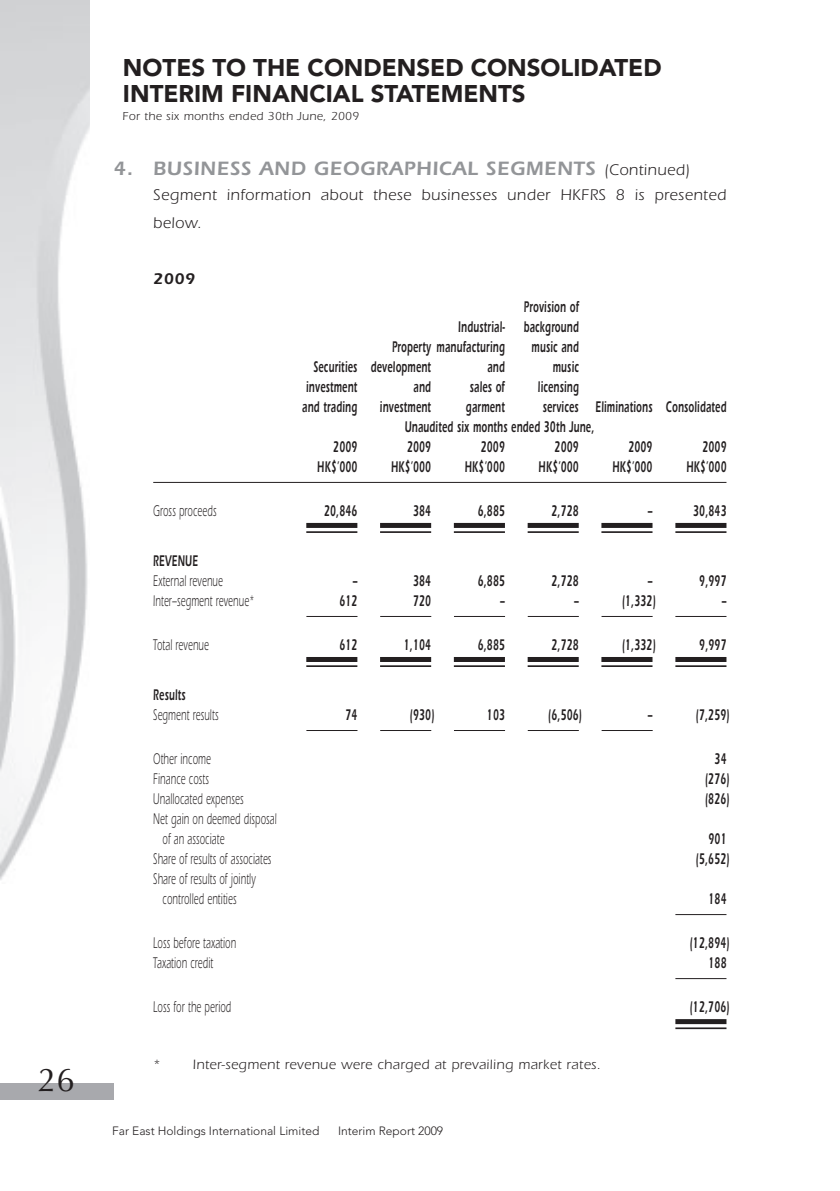
<style>
.page{position:relative;width:840px;height:1191px;background:#fff}
.page>*{position:absolute;margin:0;border:0;box-sizing:border-box;transform-origin:0 0}
.t1{font:33px "Optima LT Std";color:#231f20}
.t2{font:900 24px/26px "Avenir LT Std";color:#231f20}
.t3{font:600 20px "ITC Eras Std";letter-spacing:.03em;color:#939598}
.t4{font:600 16px/20px "ITC Eras Std";letter-spacing:.03em;color:#231f20;scale:.57 1}
.t5{font:16px/20px "ITC Eras Std";letter-spacing:.03em;color:#231f20;scale:.57 1}
.t6{font:16px/28px "ITC Eras Std";letter-spacing:.03em;color:#231f20}
.t7{font:600 16px "ITC Eras Std";letter-spacing:.03em;color:#231f20}
.t8{font:14px "ITC Eras Std";letter-spacing:.03em;color:#231f20}
.t9{font:300 12px "Avenir LT Std";color:#231f20}
.t10{font:12px "ITC Eras Std";letter-spacing:.03em;color:#231f20}
.s1{font-weight:400;font-size:16px;color:#231f20}
</style>
<div class="page">
<img style="left:0;top:0;width:90px;height:880px">
<div style="left:0;top:1083px;width:113px;height:17px;background:#a8a9ad"></div>
<hr style="left:153px;top:482px;width:573px;height:1px;background:#231f20">
<div style="left:306px;top:523px;width:51px;height:5px;background:#231f20"></div>
<hr style="left:306px;top:531px;width:51px;height:2px;background:#231f20">
<div style="left:380px;top:523px;width:51px;height:5px;background:#231f20"></div>
<hr style="left:380px;top:531px;width:51px;height:2px;background:#231f20">
<div style="left:453px;top:523px;width:51px;height:5px;background:#231f20"></div>
<hr style="left:453px;top:531px;width:51px;height:2px;background:#231f20">
<div style="left:527px;top:523px;width:51px;height:5px;background:#231f20"></div>
<hr style="left:527px;top:531px;width:51px;height:2px;background:#231f20">
<div style="left:601px;top:523px;width:51px;height:5px;background:#231f20"></div>
<hr style="left:601px;top:531px;width:51px;height:2px;background:#231f20">
<div style="left:675px;top:523px;width:51px;height:5px;background:#231f20"></div>
<hr style="left:675px;top:531px;width:51px;height:2px;background:#231f20">
<hr style="left:306px;top:616px;width:51px;height:1px;background:#231f20">
<hr style="left:380px;top:616px;width:51px;height:1px;background:#231f20">
<hr style="left:453px;top:616px;width:51px;height:1px;background:#231f20">
<hr style="left:527px;top:616px;width:51px;height:1px;background:#231f20">
<hr style="left:601px;top:616px;width:51px;height:1px;background:#231f20">
<hr style="left:675px;top:616px;width:51px;height:1px;background:#231f20">
<div style="left:306px;top:657px;width:51px;height:5px;background:#231f20"></div>
<hr style="left:306px;top:665px;width:51px;height:2px;background:#231f20">
<div style="left:380px;top:657px;width:51px;height:5px;background:#231f20"></div>
<hr style="left:380px;top:665px;width:51px;height:2px;background:#231f20">
<div style="left:453px;top:657px;width:51px;height:5px;background:#231f20"></div>
<hr style="left:453px;top:665px;width:51px;height:2px;background:#231f20">
<div style="left:527px;top:657px;width:51px;height:5px;background:#231f20"></div>
<hr style="left:527px;top:665px;width:51px;height:2px;background:#231f20">
<div style="left:601px;top:657px;width:51px;height:5px;background:#231f20"></div>
<hr style="left:601px;top:665px;width:51px;height:2px;background:#231f20">
<div style="left:675px;top:657px;width:51px;height:5px;background:#231f20"></div>
<hr style="left:675px;top:665px;width:51px;height:2px;background:#231f20">
<hr style="left:306px;top:730px;width:51px;height:1px;background:#231f20">
<hr style="left:380px;top:730px;width:51px;height:1px;background:#231f20">
<hr style="left:453px;top:730px;width:51px;height:1px;background:#231f20">
<hr style="left:527px;top:730px;width:51px;height:1px;background:#231f20">
<hr style="left:601px;top:730px;width:51px;height:1px;background:#231f20">
<hr style="left:675px;top:914px;width:51px;height:1px;background:#231f20">
<hr style="left:675px;top:978px;width:51px;height:1px;background:#231f20">
<div style="left:675px;top:1019px;width:51px;height:5px;background:#231f20"></div>
<hr style="left:675px;top:1027px;width:51px;height:2px;background:#231f20">
<h1 class="t1" style="left:38px;top:1067px;width:38px">26</h1>
<h2 class="t2" style="left:123px;top:55px;width:540px">NOTES TO THE CONDENSED CONSOLIDATED<br>INTERIM FINANCIAL STATEMENTS</h2>
<p class="t10" style="left:122px;top:112px;width:238px">For the six months ended 30th June, 2009</p>
<p class="t3" style="left:113px;top:161px;width:578px">4. BUSINESS AND GEOGRAPHICAL SEGMENTS <span class="s1">(Continued)</span></p>
<p class="t6" style="left:153px;top:182px;width:574px">Segment information about these businesses under HKFRS 8 is presented below.</p>
<p class="t7" style="left:153px;top:273px;width:44px">2009</p>
<p class="t4" style="left:523px;top:298px;width:98px">Provision of</p>
<p class="t4" style="left:458px;top:318px;width:213px">Industrial- background</p>
<p class="t4" style="left:392px;top:338px;width:199px">Property manufacturing</p>
<p class="t4" style="left:531px;top:338px;width:84px">music and</p>
<p class="t4" style="left:313px;top:358px;width:208px">Securities development</p>
<p class="t4" style="left:487px;top:358px;width:32px">and</p>
<p class="t4" style="left:552px;top:358px;width:47px">music</p>
<p class="t4" style="left:306px;top:378px;width:91px">investment</p>
<p class="t4" style="left:413px;top:378px;width:32px">and</p>
<p class="t4" style="left:469px;top:378px;width:63px">sales of</p>
<p class="t4" style="left:537px;top:378px;width:73px">licensing</p>
<p class="t4" style="left:302px;top:398px;width:98px">and trading</p>
<p class="t4" style="left:380px;top:398px;width:91px">investment</p>
<p class="t4" style="left:465px;top:398px;width:70px">garment</p>
<p class="t4" style="left:404px;top:398px;width:565px;text-indent:138px">services Eliminations Consolidated<br>Unaudited six months ended 30th June,</p>
<p class="t4" style="left:333px;top:438px;width:44px">2009</p>
<p class="t4" style="left:407px;top:438px;width:44px">2009</p>
<p class="t4" style="left:480px;top:438px;width:44px">2009</p>
<p class="t4" style="left:554px;top:438px;width:44px">2009</p>
<p class="t4" style="left:628px;top:438px;width:44px">2009</p>
<p class="t4" style="left:702px;top:438px;width:44px">2009</p>
<p class="t4" style="left:317px;top:458px;width:72px">HK$’000</p>
<p class="t4" style="left:391px;top:458px;width:72px">HK$’000</p>
<p class="t4" style="left:464px;top:458px;width:72px">HK$’000</p>
<p class="t4" style="left:538px;top:458px;width:72px">HK$’000</p>
<p class="t4" style="left:612px;top:458px;width:72px">HK$’000</p>
<p class="t4" style="left:686px;top:458px;width:72px">HK$’000</p>
<p class="t5" style="left:153px;top:502px;width:112px">Gross proceeds</p>
<p class="t4" style="left:324px;top:502px;width:60px">20,846</p>
<p class="t4" style="left:413px;top:502px;width:33px">384</p>
<p class="t4" style="left:477px;top:502px;width:49px">6,885</p>
<p class="t4" style="left:551px;top:502px;width:49px">2,728</p>
<p class="t4" style="left:647px;top:502px;width:9px">–</p>
<p class="t4" style="left:692px;top:502px;width:60px">30,843</p>
<p class="t4" style="left:153px;top:552px;width:80px">REVENUE</p>
<p class="t5" style="left:153px;top:572px;width:123px">External revenue</p>
<p class="t4" style="left:352px;top:572px;width:9px">–</p>
<p class="t4" style="left:413px;top:572px;width:33px">384</p>
<p class="t4" style="left:477px;top:572px;width:49px">6,885</p>
<p class="t4" style="left:551px;top:572px;width:49px">2,728</p>
<p class="t4" style="left:647px;top:572px;width:9px">–</p>
<p class="t4" style="left:699px;top:572px;width:49px">9,997</p>
<p class="t5" style="left:153px;top:592px;width:178px">Inter–segment revenue*</p>
<p class="t4" style="left:339px;top:592px;width:33px">612</p>
<p class="t4" style="left:413px;top:592px;width:33px">720</p>
<p class="t4" style="left:500px;top:592px;width:9px">–</p>
<p class="t4" style="left:573px;top:592px;width:9px">–</p>
<p class="t4" style="left:621px;top:592px;width:61px">(1,332)</p>
<p class="t4" style="left:721px;top:592px;width:9px">–</p>
<p class="t5" style="left:153px;top:636px;width:99px">Total revenue</p>
<p class="t4" style="left:339px;top:636px;width:33px">612</p>
<p class="t4" style="left:403px;top:636px;width:49px">1,104</p>
<p class="t4" style="left:477px;top:636px;width:49px">6,885</p>
<p class="t4" style="left:551px;top:636px;width:49px">2,728</p>
<p class="t4" style="left:621px;top:636px;width:61px">(1,332)</p>
<p class="t4" style="left:699px;top:636px;width:49px">9,997</p>
<p class="t4" style="left:153px;top:686px;width:58px">Results</p>
<p class="t5" style="left:153px;top:706px;width:116px">Segment results</p>
<p class="t4" style="left:345px;top:706px;width:22px">74</p>
<p class="t4" style="left:409px;top:706px;width:45px">(930)</p>
<p class="t4" style="left:486px;top:706px;width:33px">103</p>
<p class="t4" style="left:547px;top:706px;width:61px">(6,506)</p>
<p class="t4" style="left:647px;top:706px;width:9px">–</p>
<p class="t4" style="left:695px;top:706px;width:61px">(7,259)</p>
<p class="t5" style="left:153px;top:750px;width:102px">Other income</p>
<p class="t4" style="left:714px;top:750px;width:22px">34</p>
<p class="t5" style="left:153px;top:770px;width:99px">Finance costs</p>
<p class="t4" style="left:704px;top:770px;width:45px">(276)</p>
<p class="t5" style="left:153px;top:790px;width:160px">Unallocated expenses</p>
<p class="t4" style="left:704px;top:790px;width:45px">(826)</p>
<p class="t5" style="left:162px;top:810px;width:201px;text-indent:-9px">Net gain on deemed disposal of an associate</p>
<p class="t4" style="left:708px;top:830px;width:33px">901</p>
<p class="t5" style="left:153px;top:850px;width:209px">Share of results of associates</p>
<p class="t4" style="left:695px;top:850px;width:61px">(5,652)</p>
<p class="t5" style="left:162px;top:870px;width:165px;text-indent:-9px">Share of results of jointly controlled entities</p>
<p class="t4" style="left:708px;top:890px;width:33px">184</p>
<p class="t5" style="left:153px;top:934px;width:147px">Loss before taxation</p>
<p class="t4" style="left:689px;top:934px;width:72px">(12,894)</p>
<p class="t5" style="left:153px;top:954px;width:107px">Taxation credit</p>
<p class="t4" style="left:708px;top:954px;width:33px">188</p>
<p class="t5" style="left:153px;top:998px;width:138px">Loss for the period</p>
<p class="t4" style="left:689px;top:998px;width:72px">(12,706)</p>
<p class="t8" style="left:153px;top:1058px;width:449px">* Inter-segment revenue were charged at prevailing market rates.</p>
<p class="t9" style="left:112px;top:1123px;width:208px">Far East Holdings International Limited</p>
<p class="t9" style="left:338px;top:1123px;width:107px">Interim Report 2009</p>
</div>
